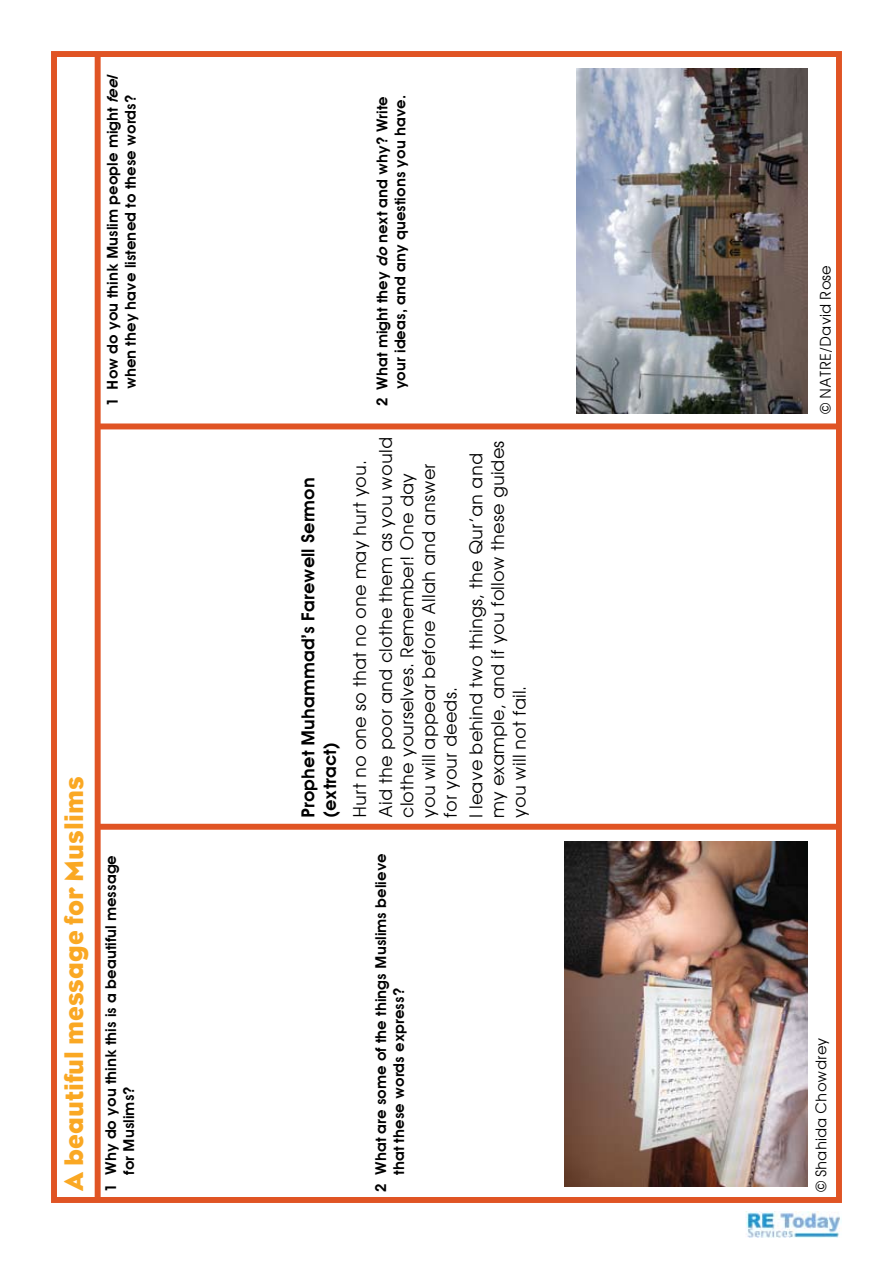
<style>
.page{position:relative;width:893px;height:1263px;background:#fff}
.page>*{position:absolute;margin:0;border:0;box-sizing:border-box;transform-origin:0 0}
.t1{font:27px "Eagle";color:#faa823}
.t2{font:18px/21.6px "Avant Garde";color:#000}
.t3{font:600 18px/21.6px "Avant Garde";color:#000}
.t4{font:600 15px/18px "Avant Garde";color:#000}
.t5{font:15px "Avant Garde";color:#000}
.s1{font-style:italic}
</style>
<div class="page">
<img style="left:745px;top:1212px;width:97px;height:25px">
<div style="left:51px;top:51px;width:791px;height:1152px;background:#fff;border:6px solid #e05424"></div>
<div style="left:95px;top:52px;width:6px;height:1149px;background:#e05424"></div>
<div style="left:99px;top:824px;width:740px;height:6px;background:#e05424"></div>
<div style="left:99px;top:423px;width:740px;height:6px;background:#e05424"></div>
<img style="left:577px;top:69px;width:231px;height:345px">
<img style="left:565px;top:842px;width:243px;height:344px">
<h1 class="t1" style="left:59px;top:1191px;width:416px;rotate:-90deg">A beautiful message for Muslims</h1>
<p class="t4" style="left:103px;top:406px;width:337px;text-align:center;rotate:-90deg">1 How do you think Muslim people might <span class="s1">feel </span>when they have listened to these words?</p>
<p class="t3" style="left:297px;top:818px;width:342px;rotate:-90deg">Prophet Muhammad’s Farewell Sermon (extract)</p>
<p class="t4" style="left:373px;top:406px;width:313px;text-align:right;rotate:-90deg">2 What might they <span class="s1">do</span> next and why? Write your ideas, and any questions you have.</p>
<p class="t2" style="left:347px;top:818px;width:382px;line-height:25.8px;rotate:-90deg">Hurt no one so that no one may hurt you.<br>Aid the poor and clothe them as you would</p>
<p class="t2" style="left:396px;top:818px;width:356px;rotate:-90deg">clothe yourselves. Remember! One day you will appear before Allah and answer for your deeds.</p>
<p class="t2" style="left:465px;top:818px;width:379px;rotate:-90deg">I leave behind two things, the Qur’an and my example, and if you follow these guides you will not fail.</p>
<p class="t4" style="left:102px;top:1174px;width:321px;text-indent:-17px;rotate:-90deg">1 Why do you think this is a beautiful message for Muslims?</p>
<p class="t4" style="left:372px;top:1174px;width:323px;text-indent:-17px;rotate:-90deg">2 What are some of the things Muslims believe that these words express?</p>
<p class="t5" style="left:816px;top:414px;width:151px;rotate:-90deg">© NATRE/David Rose</p>
<p class="t5" style="left:812px;top:1192px;width:156px;rotate:-90deg">© Shahida Chowdrey</p>
</div>
